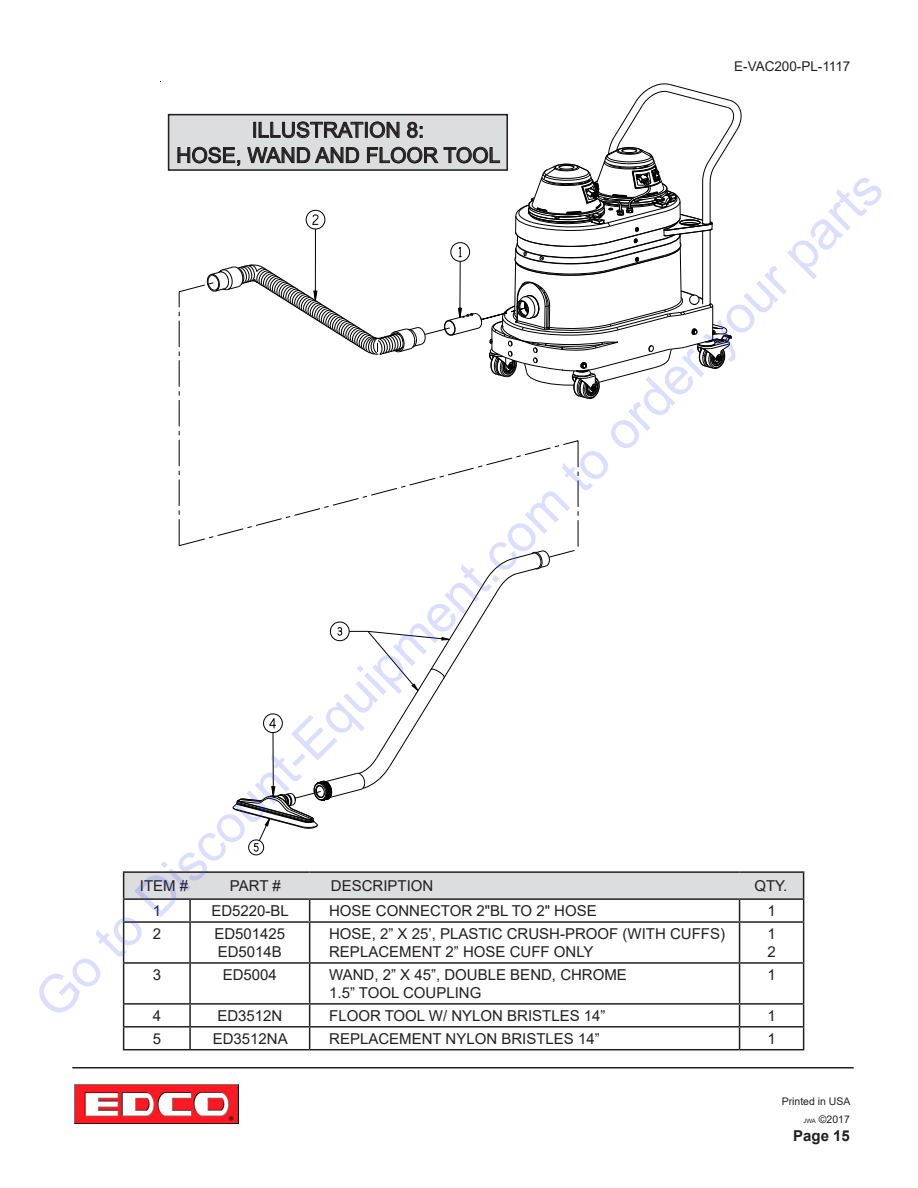
<style>
.page{position:relative;width:918px;height:1188px;background:#fff}
.page>*{position:absolute;margin:0;border:0;box-sizing:border-box;transform-origin:0 0}
.t1{font:52.5px "Arial";color:rgb(64 84 255/.19)}
.t2{font:21px "Arial";color:#231f20}
.t3{font:15px "Arial";color:#231f20}
.t4{font:700 15px "Arial";color:#231f20}
.t5{font:13.5px "Arial";color:#231f20}
.t6{font:10.5px/18px "Arial";color:#231f20;text-align:right}
.s1{font-size:6px}
</style>
<div class="page">
<hr style="left:72px;top:1067px;width:782px;height:2px;background:#231f20">
<img style="left:74px;top:1084px;width:165px;height:39px">
<svg style="left:178px;top:422px;width:401px;height:136px"></svg>
<svg style="left:232px;top:550px;width:318px;height:306px"></svg>
<div style="left:124px;top:872px;width:680px;height:27px;background:#dcdddf"></div>
<hr style="left:123px;top:871px;width:67px;height:2px;background:#231f20">
<hr style="left:190px;top:871px;width:120px;height:2px;background:#231f20">
<hr style="left:310px;top:871px;width:430px;height:2px;background:#231f20">
<hr style="left:740px;top:871px;width:64px;height:2px;background:#231f20">
<hr style="left:123px;top:964px;width:1px;height:39px;background:#231f20">
<hr style="left:189px;top:964px;width:2px;height:39px;background:#231f20">
<hr style="left:309px;top:964px;width:1px;height:39px;background:#231f20">
<hr style="left:739px;top:964px;width:1px;height:39px;background:#231f20">
<hr style="left:803px;top:964px;width:1px;height:39px;background:#231f20">
<hr style="left:190px;top:1003px;width:120px;height:2px;background:#231f20">
<hr style="left:189px;top:1005px;width:2px;height:21px;background:#231f20">
<hr style="left:310px;top:1003px;width:430px;height:2px;background:#231f20">
<hr style="left:740px;top:1003px;width:64px;height:2px;background:#231f20">
<svg style="left:123px;top:1005px;width:1px;height:44px"></svg>
<hr style="left:190px;top:1026px;width:120px;height:2px;background:#231f20">
<hr style="left:189px;top:1028px;width:2px;height:21px;background:#231f20">
<hr style="left:310px;top:1026px;width:430px;height:2px;background:#231f20">
<svg style="left:309px;top:1005px;width:1px;height:44px"></svg>
<hr style="left:740px;top:1026px;width:64px;height:2px;background:#231f20">
<svg style="left:739px;top:1005px;width:1px;height:44px"></svg>
<svg style="left:803px;top:1005px;width:1px;height:44px"></svg>
<hr style="left:190px;top:1049px;width:120px;height:1px;background:#231f20">
<hr style="left:310px;top:1049px;width:430px;height:1px;background:#231f20">
<hr style="left:740px;top:1049px;width:64px;height:1px;background:#231f20">
<hr style="left:123px;top:923px;width:1px;height:39px;background:#231f20">
<hr style="left:189px;top:923px;width:2px;height:39px;background:#231f20">
<hr style="left:309px;top:923px;width:1px;height:39px;background:#231f20">
<hr style="left:739px;top:923px;width:1px;height:39px;background:#231f20">
<hr style="left:803px;top:923px;width:1px;height:39px;background:#231f20">
<hr style="left:123px;top:962px;width:67px;height:2px;background:#231f20">
<hr style="left:190px;top:962px;width:120px;height:2px;background:#231f20">
<hr style="left:310px;top:962px;width:430px;height:2px;background:#231f20">
<hr style="left:740px;top:962px;width:64px;height:2px;background:#231f20">
<hr style="left:123px;top:1003px;width:67px;height:2px;background:#231f20">
<hr style="left:123px;top:1026px;width:67px;height:2px;background:#231f20">
<hr style="left:123px;top:1049px;width:67px;height:1px;background:#231f20">
<hr style="left:123px;top:898px;width:67px;height:2px;background:#231f20">
<svg style="left:123px;top:873px;width:1px;height:48px"></svg>
<hr style="left:190px;top:898px;width:120px;height:2px;background:#231f20">
<hr style="left:189px;top:900px;width:2px;height:21px;background:#231f20">
<hr style="left:310px;top:898px;width:430px;height:2px;background:#231f20">
<svg style="left:309px;top:900px;width:1px;height:21px"></svg>
<hr style="left:740px;top:898px;width:64px;height:2px;background:#231f20">
<svg style="left:739px;top:900px;width:1px;height:21px"></svg>
<svg style="left:803px;top:873px;width:1px;height:48px"></svg>
<hr style="left:123px;top:921px;width:67px;height:2px;background:#231f20">
<hr style="left:190px;top:921px;width:120px;height:2px;background:#231f20">
<hr style="left:310px;top:921px;width:430px;height:2px;background:#231f20">
<hr style="left:740px;top:921px;width:64px;height:2px;background:#231f20">
<svg style="left:177px;top:83px;width:565px;height:339px"></svg>
<div style="left:168px;top:114px;width:340px;height:57px;border:2px solid #231f20"></div>
<p class="t5" style="left:734px;top:57px;width:118px">E-VAC200-PL-1117</p>
<p class="t2" style="left:252px;top:116px;width:174px">ILLUSTRATION 8:</p>
<p class="t2" style="left:176px;top:141px;width:326px">HOSE, WAND AND FLOOR TOOL</p>
<h1 class="t1" style="left:18px;top:983px;width:1175px;rotate:-45deg">Go to Discount-Equipment.com to order your parts</h1>
<p class="t3" style="left:140px;top:875px;width:50px">ITEM #</p>
<p class="t3" style="left:230px;top:875px;width:52px">PART #</p>
<p class="t3" style="left:331px;top:875px;width:104px">DESCRIPTION</p>
<p class="t3" style="left:754px;top:875px;width:34px">QTY.</p>
<p class="t3" style="left:153px;top:900px;width:10px">1</p>
<p class="t3" style="left:211px;top:900px;width:79px">ED5220-BL</p>
<p class="t3" style="left:329px;top:900px;width:269px">HOSE CONNECTOR 2"BL TO 2" HOSE</p>
<p class="t3" style="left:767px;top:900px;width:10px">1</p>
<p class="t3" style="left:153px;top:923px;width:10px">2</p>
<p class="t3" style="left:214px;top:923px;width:72px">ED501425</p>
<p class="t3" style="left:218px;top:941px;width:66px">ED5014B</p>
<p class="t3" style="left:329px;top:923px;width:397px">HOSE, 2” X 25’, PLASTIC CRUSH-PROOF (WITH CUFFS)</p>
<p class="t3" style="left:329px;top:941px;width:266px">REPLACEMENT 2” HOSE CUFF ONLY</p>
<p class="t3" style="left:767px;top:923px;width:10px">1</p>
<p class="t3" style="left:767px;top:941px;width:10px">2</p>
<p class="t3" style="left:153px;top:964px;width:10px">3</p>
<p class="t3" style="left:223px;top:964px;width:56px">ED5004</p>
<p class="t3" style="left:329px;top:964px;width:299px">WAND, 2” X 45”, DOUBLE BEND, CHROME</p>
<p class="t3" style="left:329px;top:982px;width:154px">1.5” TOOL COUPLING</p>
<p class="t3" style="left:767px;top:964px;width:10px">1</p>
<p class="t3" style="left:153px;top:1005px;width:10px">4</p>
<p class="t3" style="left:217px;top:1005px;width:67px">ED3512N</p>
<p class="t3" style="left:329px;top:1005px;width:278px">FLOOR TOOL W/ NYLON BRISTLES 14”</p>
<p class="t3" style="left:767px;top:1005px;width:10px">1</p>
<p class="t3" style="left:153px;top:1028px;width:10px">5</p>
<p class="t3" style="left:213px;top:1028px;width:77px">ED3512NA</p>
<p class="t3" style="left:329px;top:1028px;width:272px">REPLACEMENT NYLON BRISTLES 14”</p>
<p class="t3" style="left:767px;top:1028px;width:10px">1</p>
<p class="t6" style="left:782px;top:1092px;width:70px">Printed in USA<br><span class="s1">JWA</span> ©2017</p>
<p class="t4" style="left:793px;top:1125px;width:58px">Page 15</p>
</div>
